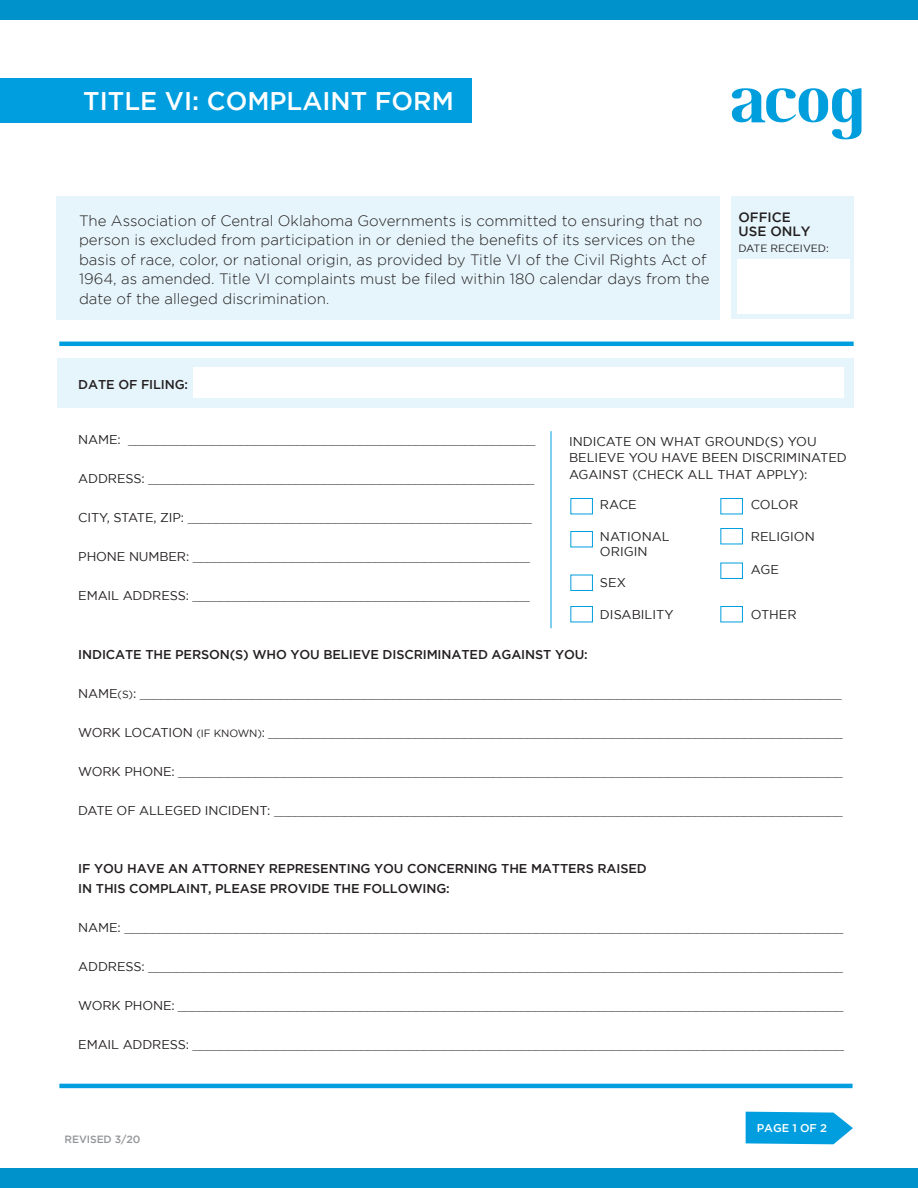
<style>
.page{position:relative;width:918px;height:1188px;background:#fff}
.page>*{position:absolute;margin:0;border:0;box-sizing:border-box;transform-origin:0 0}
.t1{font:500 25.5px "Gotham";color:#fff}
.t2{font:300 15px/19.5px "Gotham";color:#231f20}
.t3{font:500 13.5px/13.5px "Gotham";color:#231f20}
.t4{font:12.75px "Gotham";letter-spacing:-.01em;color:#6c6d70}
.t5{font:500 12.75px/19.5px "Gotham";letter-spacing:-.01em;color:#231f20}
.t6{font:12.75px/16.5px "Gotham";color:#231f20}
.t7{font:500 11.25px "Gotham";letter-spacing:-.01em;color:#fff}
.t8{font:10.5px "Gotham";color:#231f20}
.t9{font:500 10.5px "Gotham";letter-spacing:-.01em;color:#939598}
.s1{font-size:13.5px}
.s2{color:#231f20}
.s3{font-size:10.5px;color:#231f20}
</style>
<div class="page">
<svg style="left:732px;top:88px;width:130px;height:51px"></svg>
<div style="left:0;top:0;width:918px;height:20px;background:#0092ca"></div>
<div style="left:0;top:1168px;width:918px;height:20px;background:#0092ca"></div>
<div style="left:57px;top:358px;width:797px;height:49px;background:#e6f5fb"></div>
<div style="left:731px;top:197px;width:123px;height:122px;background:#e6f5fb"></div>
<div style="left:57px;top:197px;width:663px;height:123px;background:#e6f5fb"></div>
<div style="left:193px;top:367px;width:650px;height:31px;background:#fff"></div>
<div style="left:1px;top:78px;width:471px;height:44px;background:#009ede"></div>
<hr style="left:59px;top:342px;width:795px;height:4px;background:#009ede">
<div style="left:737px;top:259px;width:112px;height:54px;background:#fff"></div>
<div style="left:570px;top:498px;width:23px;height:16px;border:1px solid #009ede"></div>
<div style="left:570px;top:531px;width:23px;height:16px;border:1px solid #009ede"></div>
<div style="left:570px;top:575px;width:23px;height:16px;border:1px solid #009ede"></div>
<div style="left:570px;top:606px;width:23px;height:16px;border:1px solid #009ede"></div>
<div style="left:720px;top:563px;width:23px;height:16px;border:1px solid #009ede"></div>
<div style="left:720px;top:528px;width:23px;height:16px;border:1px solid #009ede"></div>
<div style="left:720px;top:606px;width:23px;height:16px;border:1px solid #009ede"></div>
<div style="left:720px;top:498px;width:23px;height:16px;border:1px solid #009ede"></div>
<hr style="left:551px;top:431px;width:1px;height:197px;background:#009ede">
<hr style="left:59px;top:1084px;width:794px;height:4px;background:#009ede">
<svg style="left:746px;top:1112px;width:107px;height:32px;background:#19a7e1"></svg>
<h1 class="t1" style="left:83px;top:87px;width:372px">TITLE VI: COMPLAINT FORM</h1>
<p class="t2" style="left:79px;top:210px;width:632px">The Association of Central Oklahoma Governments is committed to ensuring that no person is excluded from participation in or denied the benefits of its services on the basis of race, color, or national origin, as provided by Title VI of the Civil Rights Act of 1964, as amended. Title VI complaints must be filed within 180 calendar days from the date of the alleged discrimination<span class="s1">.</span></p>
<p class="t3" style="left:738px;top:210px;width:74px">OFFICE<br>USE ONLY</p>
<p class="t8" style="left:738px;top:243px;width:92px">DATE RECEIVED:</p>
<p class="t5" style="left:78px;top:374px;width:111px">DATE OF FILING:</p>
<p class="t4" style="left:78px;top:433px;width:459px"><span class="s2">NAME:</span> __________________________________________________________</p>
<p class="t4" style="left:78px;top:472px;width:458px"><span class="s2">ADDRESS:</span> _______________________________________________________</p>
<p class="t4" style="left:78px;top:511px;width:455px"><span class="s2">CITY, STATE, ZIP:</span> _________________________________________________</p>
<p class="t4" style="left:78px;top:550px;width:453px"><span class="s2">PHONE NUMBER:</span> ________________________________________________</p>
<p class="t4" style="left:78px;top:589px;width:453px"><span class="s2">EMAIL ADDRESS:</span> ________________________________________________</p>
<p class="t6" style="left:569px;top:433px;width:279px">INDICATE ON WHAT GROUND(S) YOU<br>BELIEVE YOU HAVE BEEN DISCRIMINATED<br>AGAINST (CHECK ALL THAT APPLY):</p>
<p class="t6" style="left:600px;top:497px;width:38px">RACE</p>
<p class="t6" style="left:751px;top:497px;width:49px">COLOR</p>
<p class="t6" style="left:600px;top:528px;width:71px">NATIONAL</p>
<p class="t6" style="left:751px;top:528px;width:65px">RELIGION</p>
<p class="t6" style="left:600px;top:543px;width:49px">ORIGIN</p>
<p class="t6" style="left:600px;top:575px;width:27px">SEX</p>
<p class="t6" style="left:751px;top:561px;width:30px">AGE</p>
<p class="t6" style="left:600px;top:606px;width:75px">DISABILITY</p>
<p class="t6" style="left:751px;top:606px;width:47px">OTHER</p>
<p class="t5" style="left:78px;top:644px;width:511px">INDICATE THE PERSON(S) WHO YOU BELIEVE DISCRIMINATED AGAINST YOU:</p>
<p class="t4" style="left:78px;top:686px;width:765px"><span class="s2">NAME</span><span class="s3">(S)</span><span class="s2">:</span> ____________________________________________________________________________________________________</p>
<p class="t4" style="left:78px;top:725px;width:766px"><span class="s2">WORK LOCATION</span> <span class="s3">(IF KNOWN)</span><span class="s2">:</span> __________________________________________________________________________________</p>
<p class="t4" style="left:78px;top:764px;width:766px"><span class="s2">WORK PHONE:</span> _______________________________________________________________________________________________</p>
<p class="t4" style="left:78px;top:803px;width:766px"><span class="s2">DATE OF ALLEGED INCIDENT:</span> _________________________________________________________________________________</p>
<p class="t5" style="left:78px;top:859px;width:570px">IF YOU HAVE AN ATTORNEY REPRESENTING YOU CONCERNING THE MATTERS RAISED<br>IN THIS COMPLAINT, PLEASE PROVIDE THE FOLLOWING:</p>
<p class="t4" style="left:78px;top:920px;width:767px"><span class="s2">NAME:</span> _______________________________________________________________________________________________________</p>
<p class="t4" style="left:78px;top:959px;width:766px"><span class="s2">ADDRESS:</span> ___________________________________________________________________________________________________</p>
<p class="t4" style="left:78px;top:998px;width:767px"><span class="s2">WORK PHONE:</span> _______________________________________________________________________________________________</p>
<p class="t4" style="left:78px;top:1037px;width:767px"><span class="s2">EMAIL ADDRESS:</span> _____________________________________________________________________________________________</p>
<p class="t9" style="left:65px;top:1133px;width:77px">REVISED 3/20</p>
<p class="t7" style="left:757px;top:1122px;width:72px">PAGE 1 OF 2</p>
</div>
